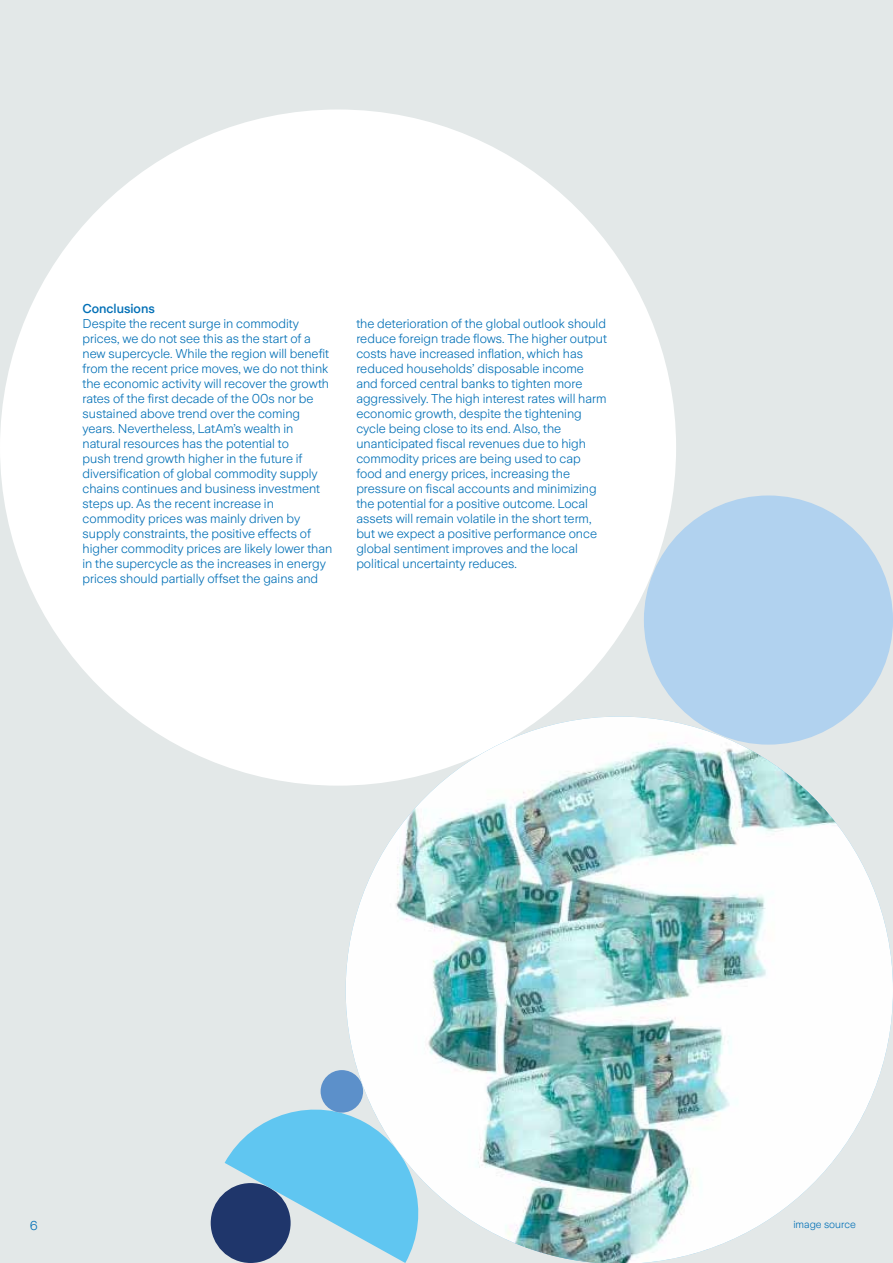
<style>
.page{position:relative;width:893px;height:1263px;background:#e3e8e8}
.page>*{position:absolute;margin:0;border:0;box-sizing:border-box;transform-origin:0 0}
.t1{font:300 12.75px/15px "Zurich Sans";color:#006fb6}
.t2{font:500 12.75px "Zurich Sans";color:#006fb6}
.t3{font:300 10.5px "Zurich Sans";color:#006fb6}
</style>
<div class="page">
<div style="left:0;top:109px;width:676px;height:677px;background:#fff;border-radius:50%"></div>
<div style="left:211px;top:1183px;width:80px;height:80px;background:#1f366b;border-radius:50%"></div>
<svg style="left:225px;top:1096px;width:194px;height:167px"></svg>
<div style="left:321px;top:1070px;width:42px;height:42px;background:#5c90ca;border-radius:50%"></div>
<div style="left:644px;top:495px;width:249px;height:250px;background:#b1d2ef;border-radius:50%"></div>
<img style="left:346px;top:716px;width:547px;height:547px;border-radius:268px">
<p class="t2" style="left:83px;top:302px;width:74px">Conclusions</p>
<p class="t1" style="left:83px;top:316px;width:251px">Despite the recent surge in commodity prices, we do not see this as the start of a new supercycle. While the region will benefit from the recent price moves, we do not think the economic activity will recover the growth rates of the first decade of the 00s nor be sustained above trend over the coming years. Nevertheless, LatAm’s wealth in natural resources has the potential to<br>push trend growth higher in the future if diversification of global commodity supply chains continues and business investment steps up. As the recent increase in commodity prices was mainly driven by supply constraints, the positive effects of higher commodity prices are likely lower than in the supercycle as the increases in energy prices should partially offset the gains and</p>
<p class="t1" style="left:356px;top:316px;width:252px">the deterioration of the global outlook should reduce foreign trade flows. The higher output costs have increased inflation, which has reduced households’ disposable income and forced central banks to tighten more aggressively. The high interest rates will harm economic growth, despite the tightening cycle being close to its end. Also, the unanticipated fiscal revenues due to high commodity prices are being used to cap food and energy prices, increasing the pressure on fiscal accounts and minimizing the potential for a positive outcome. Local assets will remain volatile in the short term, but we expect a positive performance once global sentiment improves and the local political uncertainty reduces.</p>
<p class="t1" style="left:30px;top:1218px;width:10px">6</p>
<p class="t3" style="left:793px;top:1218px;width:64px">image source</p>
</div>
